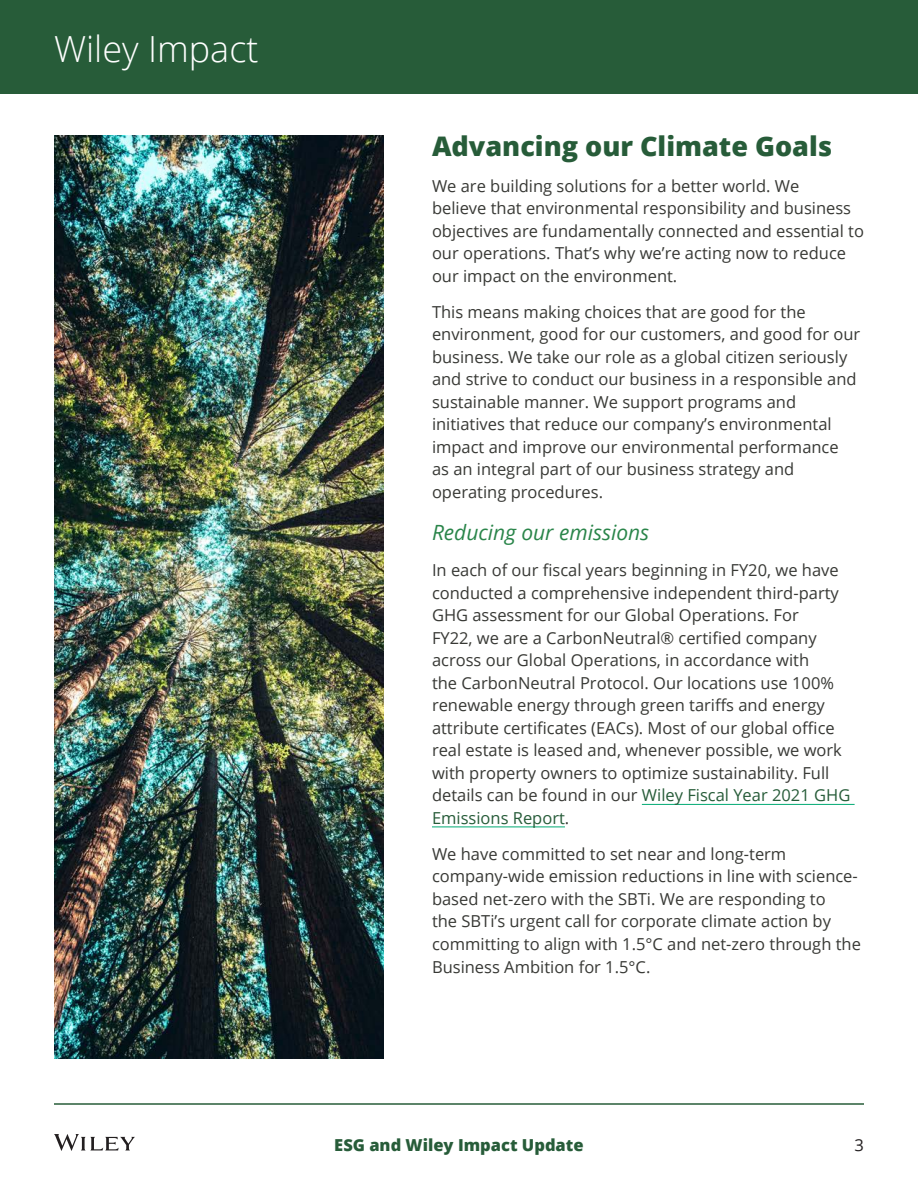
<style>
.page{position:relative;width:918px;height:1188px;background:#fff}
.page>*{position:absolute;margin:0;border:0;box-sizing:border-box;transform-origin:0 0}
.t1{font:300 36px "Open Sans";color:#fff}
.Section_Title{font:800 27px "Open Sans";color:#275c39}
.Call-out{font:italic 21px "Open Sans";color:#2a854a}
.t2{font:16.5px/22.5px "Open Sans";color:#383935}
.t3{font:800 16.5px "Open Sans";color:#275c39}
.t4{font:16.5px "Open Sans";color:#231f20}
.s1{color:#275c39}
</style>
<div class="page">
<svg style="left:54px;top:1134px;width:81px;height:17px"></svg>
<hr style="left:54px;top:1103px;width:810px;height:2px;background:#275c39">
<div style="left:0;top:0;width:918px;height:94px;background:#275c39"></div>
<hr style="left:642px;top:804px;width:213px;height:1px;background:#00aa73">
<hr style="left:432px;top:826px;width:133px;height:1px;background:#00aa73">
<img style="left:55px;top:135px;width:328px;height:923px">
<p class="t1" style="left:54px;top:25px;width:206px">Wiley Impact</p>
<p class="Section_Title" style="left:432px;top:125px;width:402px">Advancing our Climate Goals</p>
<p class="t2" style="left:432px;top:174px;width:433px">We are building solutions for a better world. We<br>believe that environmental responsibility and business objectives are fundamentally connected and essential to our operations. That’s why we’re acting now to reduce our impact on the environment.</p>
<p class="t2" style="left:432px;top:300px;width:430px">This means making choices that are good for the environment, good for our customers, and good for our business. We take our role as a global citizen seriously and strive to conduct our business in a responsible and sustainable manner. We support programs and initiatives that reduce our company’s environmental impact and improve our environmental performance<br>as an integral part of our business strategy and operating procedures.</p>
<p class="Call-out" style="left:432px;top:518px;width:219px">Reducing our emissions</p>
<p class="t2" style="left:432px;top:559px;width:420px">In each of our fiscal years beginning in FY20, we have conducted a comprehensive independent third-party GHG assessment for our Global Operations. For<br>FY22, we are a CarbonNeutral® certified company across our Global Operations, in accordance with<br>the CarbonNeutral Protocol. Our locations use 100% renewable energy through green tariffs and energy attribute certificates (EACs). Most of our global office real estate is leased and, whenever possible, we work with property owners to optimize sustainability. Full details can be found in our <span class="s1">Wiley Fiscal Year 2021 GHG Emissions Report</span>.</p>
<p class="t2" style="left:432px;top:842px;width:430px">We have committed to set near and long-term company-wide emission reductions in line with science&shy;based net-zero with the SBTi. We are responding to<br>the SBTi’s urgent call for corporate climate action by committing to align with 1.5°C and net-zero through the Business Ambition for 1.5°C.</p>
<p class="t3" style="left:334px;top:1132px;width:251px">ESG and Wiley Impact Update</p>
<p class="t4" style="left:855px;top:1134px;width:11px">3</p>
</div>
